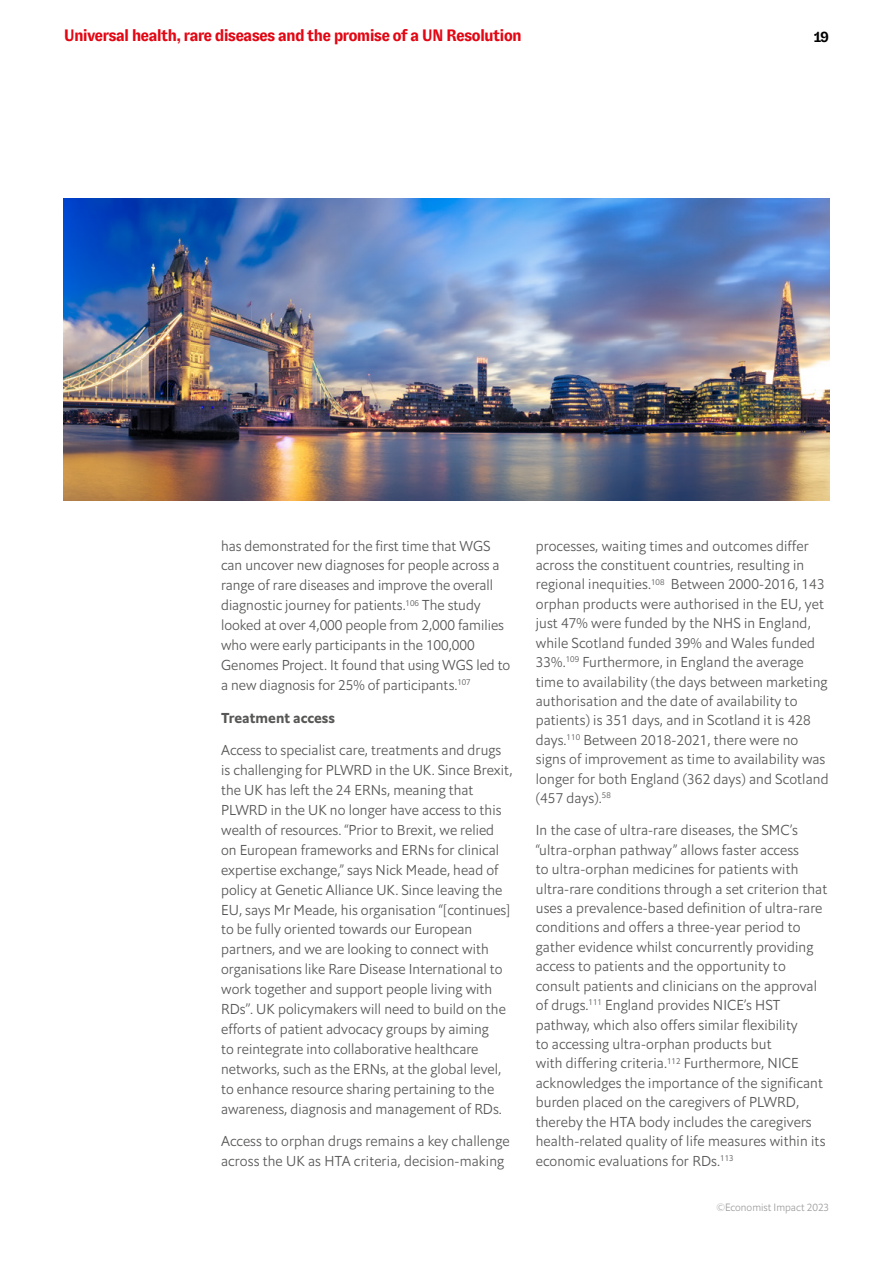
<style>
.page{position:relative;width:893px;height:1263px;background:#fff}
.page>*{position:absolute;margin:0;border:0;box-sizing:border-box;transform-origin:0 0}
.t1{font:700 16.5px "GT Zirkon";letter-spacing:-.05em;color:#e30613}
.t2{font:700 15px "GT Zirkon";color:#000}
.t3{font:14.25px/20px "Econ Sans Lig";letter-spacing:.005em;color:#575756}
.t4{font:14.25px "Econ Sans Bol";letter-spacing:.005em;color:#575756}
.t5{font:10.5px "Econ Sans Lig";color:#9d9d9c}
</style>
<div class="page">
<img style="left:64px;top:199px;width:765px;height:301px">
<p class="t1" style="left:64px;top:27px;width:460px">Universal health, rare diseases and the promise of a UN Resolution</p>
<p class="t2" style="left:814px;top:28px;width:17px">19</p>
<p class="t3" style="left:221px;top:535px;width:291px">has demonstrated for the first time that WGS can uncover new diagnoses for people across a range of rare diseases and improve the overall diagnostic journey for patients.<sup>106</sup> The study looked at over 4,000 people from 2,000 families who were early participants in the 100,000<br>Genomes Project. It found that using WGS led to a new diagnosis for 25% of participants.<sup>107</sup></p>
<p class="t4" style="left:221px;top:708px;width:115px">Treatment access</p>
<p class="t3" style="left:221px;top:740px;width:293px">Access to specialist care, treatments and drugs is challenging for PLWRD in the UK. Since Brexit, the UK has left the 24 ERNs, meaning that PLWRD in the UK no longer have access to this wealth of resources. “Prior to Brexit, we relied on European frameworks and ERNs for clinical expertise exchange,” says Nick Meade, head of policy at Genetic Alliance UK. Since leaving the EU, says Mr Meade, his organisation “[continues] to be fully oriented towards our European partners, and we are looking to connect with organisations like Rare Disease International to work together and support people living with RDs’’. UK policymakers will need to build on the efforts of patient advocacy groups by aiming<br>to reintegrate into collaborative healthcare networks, such as the ERNs, at the global level, to enhance resource sharing pertaining to the awareness, diagnosis and management of RDs.</p>
<p class="t3" style="left:221px;top:1131px;width:290px">Access to orphan drugs remains a key challenge across the UK as HTA criteria, decision-making</p>
<p class="t3" style="left:536px;top:536px;width:294px;line-height:19.5px">processes, waiting times and outcomes differ across the constituent countries, resulting in regional inequities.<sup>108</sup> Between 2000-2016, 143 orphan products were authorised in the EU, yet just 47% were funded by the NHS in England, while Scotland funded 39% and Wales funded 33%.<sup>109</sup> Furthermore, in England the average time to availability (the days between marketing authorisation and the date of availability to patients) is 351 days, and in Scotland it is 428 days.<sup>110</sup> Between 2018-2021, there were no signs of improvement as time to availability was longer for both England (362 days) and Scotland (457 days).<sup>58</sup></p>
<p class="t3" style="left:536px;top:820px;width:293px;line-height:19.4px">In the case of ultra-rare diseases, the SMC’s “ultra-orphan pathway” allows faster access<br>to ultra-orphan medicines for patients with ultra-rare conditions through a set criterion that uses a prevalence-based definition of ultra-rare conditions and offers a three-year period to gather evidence whilst concurrently providing access to patients and the opportunity to consult patients and clinicians on the approval of drugs.<sup>111</sup> England provides NICE’s HST pathway, which also offers similar flexibility<br>to accessing ultra-orphan products but<br>with differing criteria.<sup>112</sup> Furthermore, NICE acknowledges the importance of the significant burden placed on the caregivers of PLWRD, thereby the HTA body includes the caregivers health-related quality of life measures within its economic evaluations for RDs.<sup>113</sup></p>
<p class="t5" style="left:716px;top:1201px;width:114px">©Economist Impact 2023</p>
</div>
